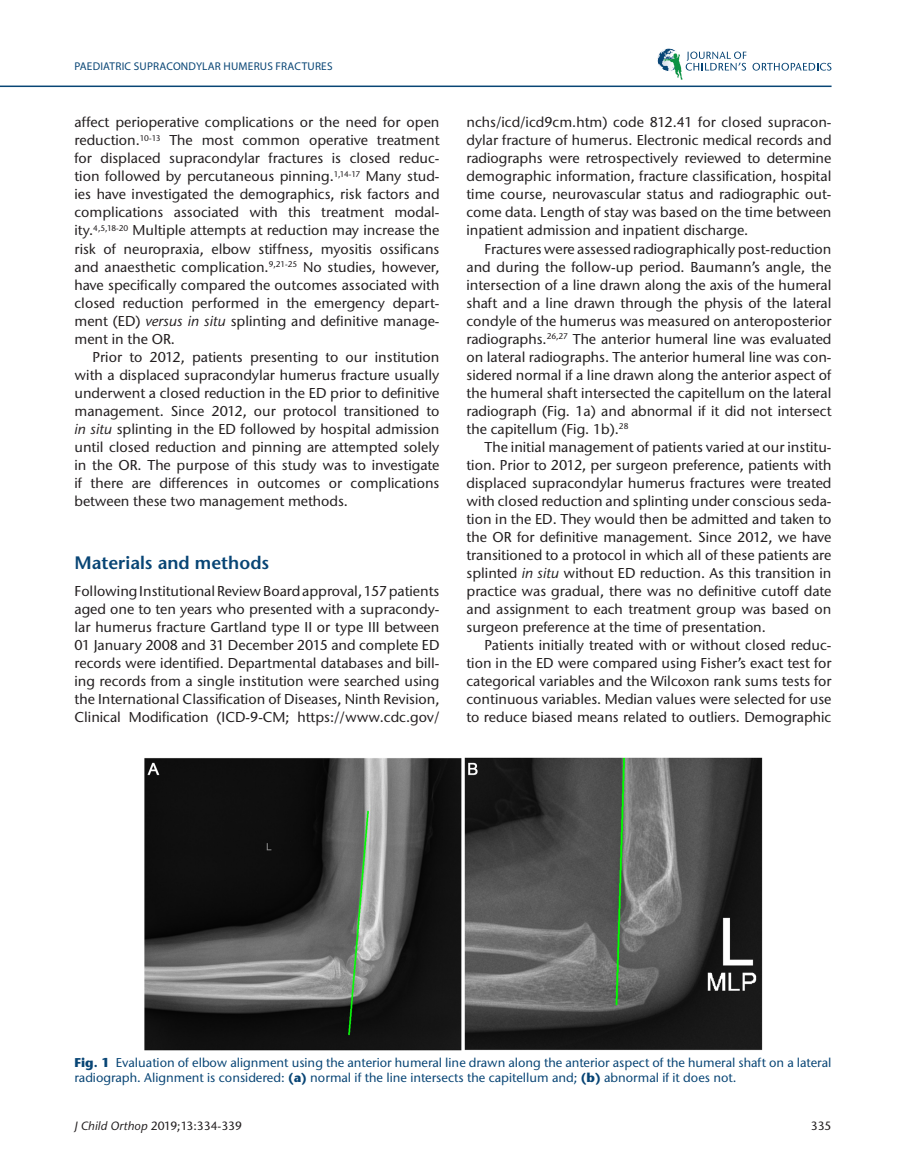
<style>
.page{position:relative;width:906px;height:1170px;background:#fff}
.page>*{position:absolute;margin:0;border:0;box-sizing:border-box;transform-origin:0 0}
.jrnlHead1{font:600 18px "Stone Sans Std";color:#084575}
.TXI{font:500 14.25px/18px "Stone Sans Pro ITC";color:#231f20;text-align:justify}
.TXT{font:500 14.25px/18px "Stone Sans Pro ITC";color:#231f20;text-align:justify}
.jrnlFigCaption{font:500 12.75px/15px "Stone Sans Pro ITC";color:#084575}
.jrnlRFH-TXT{font:500 12px "Stone Sans Pro ITC";color:#231f20}
.t1{font:11.25px "Myriad Pro";letter-spacing:.02em;color:#084575}
.s1{font-style:italic}
.s2{font-family:"Stone Sans Std";font-weight:700}
</style>
<div class="page">
<svg style="left:752px;top:63px;width:79px;height:8px"></svg>
<div style="left:657px;top:48px;width:23px;height:24px;border:1px solid #fff;border-radius:50%"></div>
<svg style="left:657px;top:49px;width:89px;height:31px"></svg>
<hr style="left:0;top:86px;width:831px;height:1px;background:#084575">
<img style="left:144px;top:757px;width:619px;height:294px">
<p class="t1" style="left:75px;top:60px;width:259px">PAEDIATRIC SUPRACONDYLAR HUMERUS FRACTURES</p>
<p class="TXI" style="left:74px;top:113px;width:366px">affect perioperative complications or the need for open reduction.<sup>10-13</sup> The most common operative treatment for displaced supracondylar fractures is closed reduc&shy;tion followed by percutaneous pinning.<sup>1,14-17</sup> Many stud&shy;ies have investigated the demographics, risk factors and complications associated with this treatment modal&shy;ity.<sup>4,5,18-20</sup> Multiple attempts at reduction may increase the risk of neuropraxia, elbow stiffness, myositis ossificans and anaesthetic complication.<sup>9,21-25</sup> No studies, however, have specifically compared the outcomes associated with closed reduction performed in the emergency depart&shy;ment (ED) <span class="s1">versus in situ</span> splinting and definitive manage&shy;ment in the OR.</p>
<p class="TXI" style="left:74px;top:347px;width:366px;text-indent:18px">Prior to 2012, patients presenting to our institution with a displaced supracondylar humerus fracture usually underwent a closed reduction in the ED prior to definitive management. Since 2012, our protocol transitioned to <span class="s1">in situ</span> splinting in the ED followed by hospital admission until closed reduction and pinning are attempted solely in the OR. The purpose of this study was to investigate if there are differences in outcomes or complications between these two management methods.</p>
<p class="jrnlHead1" style="left:74px;top:551px;width:196px">Materials and methods</p>
<p class="TXT" style="left:74px;top:581px;width:366px">Following Institutional Review Board approval, 157 patients aged one to ten years who presented with a supracondy&shy;lar humerus fracture Gartland type II or type III between 01 January 2008 and 31 December 2015 and complete ED records were identified. Departmental databases and bill&shy;ing records from a single institution were searched using the International Classification of Diseases, Ninth Revision, Clinical Modification (ICD-9-CM; https://www.cdc.gov/</p>
<p class="TXT" style="left:466px;top:113px;width:366px">nchs/icd/icd9cm.htm) code 812.41 for closed supracon&shy;dylar fracture of humerus. Electronic medical records and radiographs were retrospectively reviewed to determine demographic information, fracture classification, hospital time course, neurovascular status and radiographic out&shy;come data. Length of stay was based on the time between inpatient admission and inpatient discharge.</p>
<p class="TXI" style="left:466px;top:239px;width:366px;text-indent:18px">Fractures were assessed radiographically post-reduction and during the follow-up period. Baumann’s angle, the intersection of a line drawn along the axis of the humeral shaft and a line drawn through the physis of the lateral condyle of the humerus was measured on anteroposterior radiographs.<sup>26,27</sup> The anterior humeral line was evaluated on lateral radiographs. The anterior humeral line was con&shy;sidered normal if a line drawn along the anterior aspect of the humeral shaft intersected the capitellum on the lateral radiograph (Fig. 1a) and abnormal if it did not intersect the capitellum (Fig. 1b).<sup>28</sup></p>
<p class="TXI" style="left:466px;top:437px;width:366px;text-indent:18px">The initial management of patients varied at our institu&shy;tion. Prior to 2012, per surgeon preference, patients with displaced supracondylar humerus fractures were treated with closed reduction and splinting under conscious seda&shy;tion in the ED. They would then be admitted and taken to the OR for definitive management. Since 2012, we have transitioned to a protocol in which all of these patients are splinted <span class="s1">in situ</span> without ED reduction. As this transition in practice was gradual, there was no definitive cutoff date and assignment to each treatment group was based on surgeon preference at the time of presentation.</p>
<p class="TXI" style="left:466px;top:635px;width:366px;text-indent:18px">Patients initially treated with or without closed reduc&shy;tion in the ED were compared using Fisher’s exact test for categorical variables and the Wilcoxon rank sums tests for continuous variables. Median values were selected for use to reduce biased means related to outliers. Demographic</p>
<p class="jrnlFigCaption" style="left:74px;top:1054px;width:758px"><span class="s2">Fig. 1</span> Evaluation of elbow alignment using the anterior humeral line drawn along the anterior aspect of the humeral shaft on a lateral radiograph. Alignment is considered: <span class="s2">(a)</span> normal if the line intersects the capitellum and; <span class="s2">(b)</span> abnormal if it does not.</p>
<p class="jrnlRFH-TXT" style="left:74px;top:1118px;width:169px"><span class="s1">J Child Orthop</span> 2019;13:334-339</p>
<p class="jrnlRFH-TXT" style="left:811px;top:1118px;width:22px">335</p>
</div>
